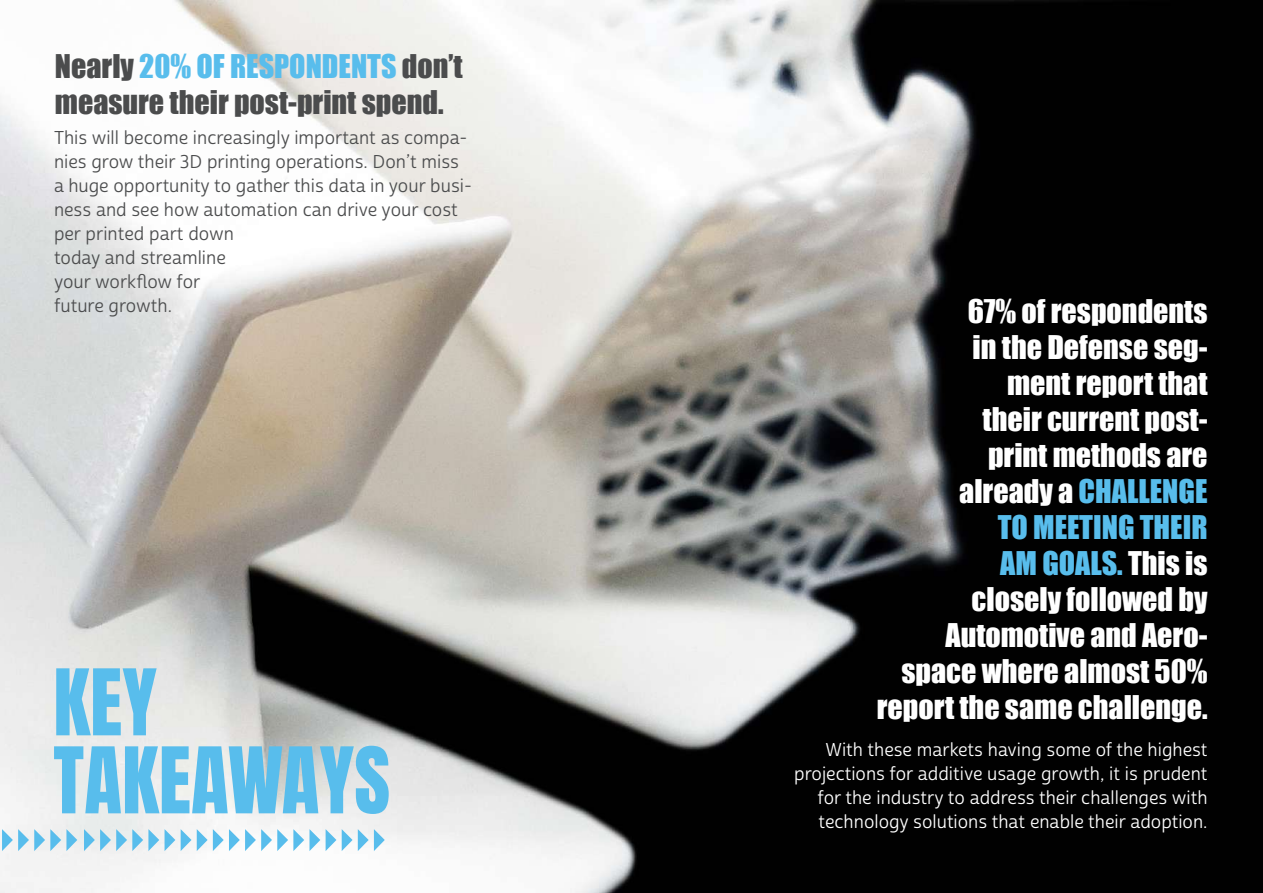
<style>
.page{position:relative;width:1263px;height:893px;background:#fff}
.page>*{position:absolute;margin:0;border:0;box-sizing:border-box;transform-origin:0 0}
.t1{font:78px/78px "Anton";color:#58bdec}
.t2{font:30px/36px "Impact";color:#fff;text-align:right}
.t3{font:30px/36px "Impact";color:#4b4c4d}
.t4{font:18px/24px "Cabrito Sans Nor Reg";color:#4b4c4d}
.t5{font:18px/24px "Cabrito Sans Nor Reg";color:#fff;text-align:right}
.s1{color:#58bdec}
</style>
<div class="page">
<img style="left:0;top:0;width:1263px;height:893px">
<svg style="left:84px;top:829px;width:75px;height:22px"></svg>
<svg style="left:165px;top:829px;width:10px;height:22px"></svg>
<svg style="left:181px;top:829px;width:10px;height:22px"></svg>
<svg style="left:197px;top:829px;width:123px;height:22px"></svg>
<svg style="left:326px;top:829px;width:10px;height:22px"></svg>
<svg style="left:342px;top:829px;width:43px;height:22px"></svg>
<svg style="left:2px;top:829px;width:75px;height:22px"></svg>
<h2 class="t3" style="left:55px;top:47px;width:409px">Nearly <span class="s1">20% OF RESPONDENTS</span> don’t measure their post-print spend.</h2>
<p class="t4" style="left:54px;top:126px;width:419px">This will become increasingly important as compa&shy;nies grow their 3D printing operations. Don’t miss a huge opportunity to gather this data in your busi&shy;ness and see how automation can drive your cost per printed part down<br>today and streamline<br>your workflow for<br>future growth.</p>
<h1 class="t1" style="left:53px;top:669px;width:338px">KEY<br>TAKEAWAYS</h1>
<p class="t2" style="left:877px;top:293px;width:332px">67% of respondents<br>in the Defense seg-<br>ment report that<br>their current post-<br>print methods are<br>already a <span class="s1">CHALLENGE<br>TO MEETING THEIR<br>AM GOALS.</span> This is<br>closely followed by<br>Automotive and Aero&shy;space where almost 50% report the same challenge.</p>
<p class="t5" style="left:794px;top:738px;width:415px">With these markets having some of the highest projections for additive usage growth, it is prudent for the industry to address their challenges with technology solutions that enable their adoption.</p>
</div>
